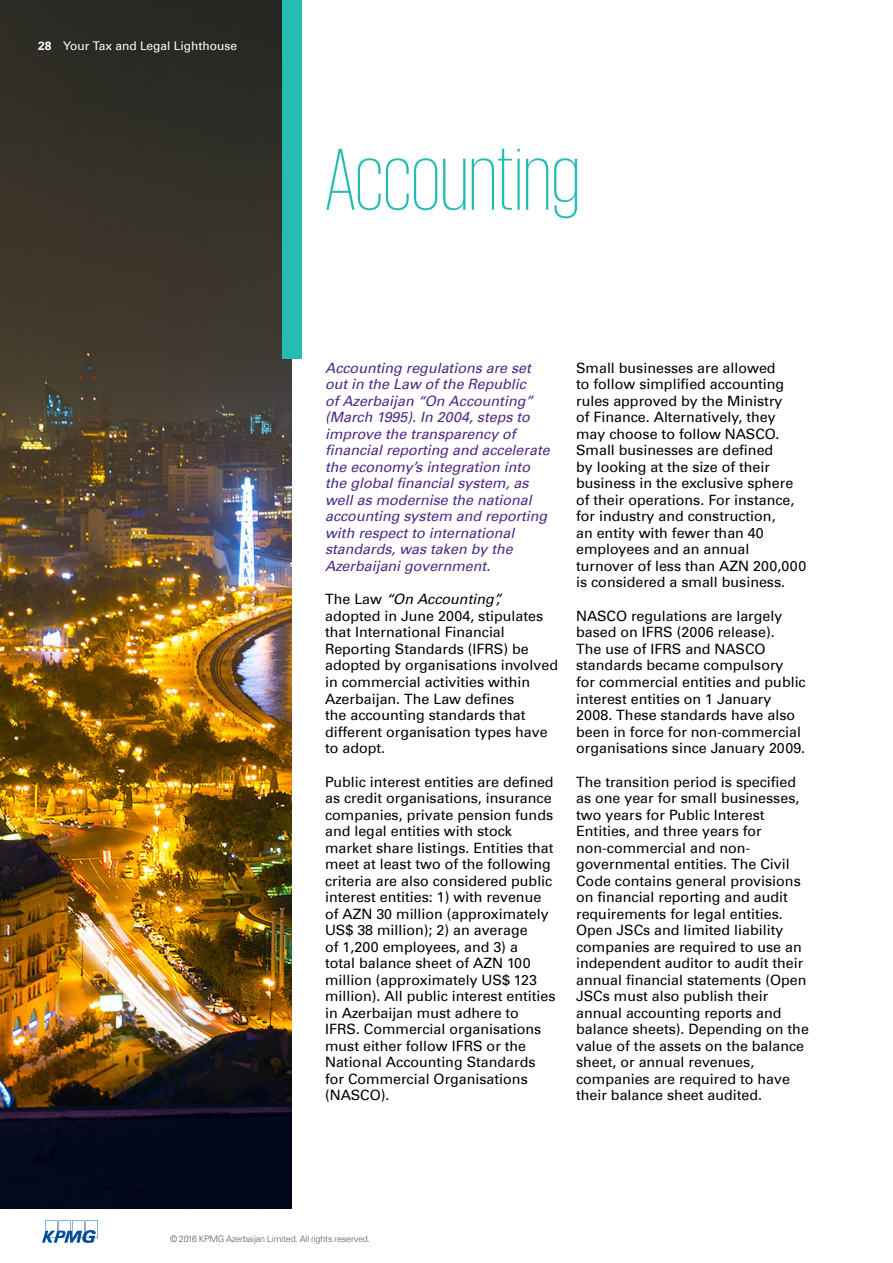
<style>
.page{position:relative;width:893px;height:1263px;background:#fff}
.page>*{position:absolute;margin:0;border:0;box-sizing:border-box;transform-origin:0 0}
.Title_112_pt{font:200 90px "KPMG Cyrillic";color:#26bcb4}
.t1{font:14.25px/16.5px "Universfor KPMG";color:#000}
.t2{font:italic 14.25px/16.5px "Universfor KPMG";color:#4b2884}
.Folio_Left{font:12px "Universfor KPMG";color:#fff}
.Folio_Left-2{font:700 12px "Universfor KPMG";color:#fff}
.t3{font:300 9px "Universfor KPMG";letter-spacing:-.02em;color:#58595b}
.s1{font-style:italic}
</style>
<div class="page">
<img style="left:0;top:0;width:292px;height:1209px">
<div style="left:282px;top:0;width:20px;height:358px;background:#26bcb4"></div>
<svg style="left:42px;top:1220px;width:56px;height:23px"></svg>
<p class="Folio_Left-2" style="left:38px;top:38px;width:15px">28</p>
<p class="Folio_Left" style="left:63px;top:38px;width:176px">Your Tax and Legal Lighthouse</p>
<p class="Title_112_pt" style="left:325px;top:137px;width:257px">Accounting</p>
<p class="t2" style="left:325px;top:360px;width:226px">Accounting regulations are set out in the Law of the Republic<br>of Azerbaijan “On Accounting” (March 1995). In 2004, steps to improve the transparency of financial reporting and accelerate the economy’s integration into the global financial system, as well as modernise the national accounting system and reporting with respect to international standards, was taken by the<br>Azerbaijani government.</p>
<p class="t1" style="left:325px;top:591px;width:235px">The Law <span class="s1">“On Accounting”, </span>adopted in June 2004, stipulates that International Financial<br>Reporting Standards (IFRS) be adopted by organisations involved in commercial activities within<br>Azerbaijan. The Law defines<br>the accounting standards that different organisation types have to adopt.</p>
<p class="t1" style="left:325px;top:773px;width:232px">Public interest entities are defined as credit organisations, insurance companies, private pension funds and legal entities with stock market share listings. Entities that meet at least two of the following criteria are also considered public interest entities: 1) with revenue of AZN 30 million (approximately<br>US$ 38 million); 2) an average<br>of 1,200 employees, and 3) a<br>total balance sheet of AZN 100 million (approximately US$ 123 million). All public interest entities in Azerbaijan must adhere to<br>IFRS. Commercial organisations must either follow IFRS or the<br>National Accounting Standards for Commercial Organisations (NASCO).</p>
<p class="t1" style="left:576px;top:360px;width:232px">Small businesses are allowed<br>to follow simplified accounting rules approved by the Ministry<br>of Finance. Alternatively, they may choose to follow NASCO.<br>Small businesses are defined<br>by looking at the size of their business in the exclusive sphere of their operations. For instance, for industry and construction,<br>an entity with fewer than 40 employees and an annual turnover of less than AZN 200,000 is considered a small business.</p>
<p class="t1" style="left:576px;top:608px;width:231px">NASCO regulations are largely based on IFRS (2006 release).<br>The use of IFRS and NASCO standards became compulsory for commercial entities and public interest entities on 1 January<br>2008. These standards have also been in force for non-commercial organisations since January 2009.</p>
<p class="t1" style="left:576px;top:773px;width:234px">The transition period is specified as one year for small businesses, two years for Public Interest<br>Entities, and three years for non-commercial and non&shy;governmental entities. The Civil<br>Code contains general provisions on financial reporting and audit requirements for legal entities.<br>Open JSCs and limited liability companies are required to use an independent auditor to audit their annual financial statements (Open<br>JSCs must also publish their annual accounting reports and balance sheets). Depending on the value of the assets on the balance sheet, or annual revenues, companies are required to have their balance sheet audited.</p>
<p class="t3" style="left:170px;top:1233px;width:202px">© 2016 KPMG Azerbaijan Limited. All rights reserved.</p>
</div>
